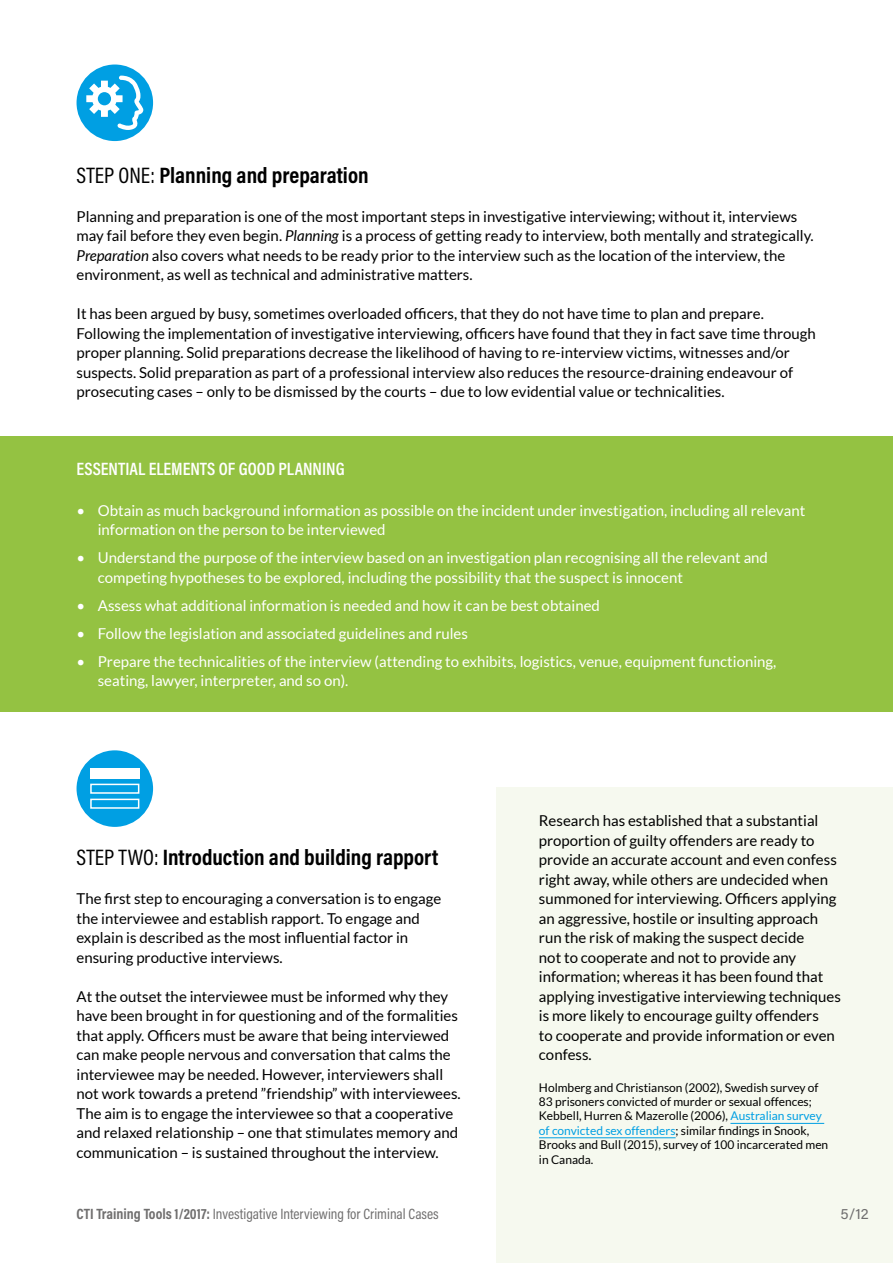
<style>
.page{position:relative;width:893px;height:1263px;background:#fff}
.page>*{position:absolute;margin:0;border:0;box-sizing:border-box;transform-origin:0 0}
.t1{font:700 22.5px "Acumin Pro Cond";color:#000}
.t2{font:600 18px "Acumin Pro Cond";color:#fff}
.t3{font:15px/19.5px "Lato";color:#000}
.t4{font:15px/19.5px "Lato";color:#fff}
.t5{font:15px "Acumin Pro Cond";color:#706f6f}
.t6{font:15px "Acumin Pro";color:#706f6f}
.t7{font:12px/14.4px "Lato";color:#000}
.s1{font-weight:400}
.s2{font-style:italic}
.s3{color:#009fe3}
.s4{font-weight:700}
</style>
<div class="page">
<div style="left:0;top:436px;width:893px;height:276px;background:#94c242"></div>
<div style="left:496px;top:787px;width:397px;height:476px;background:#f6f9ef"></div>
<hr style="left:730px;top:1123px;width:94px;height:1px;background:#009fe3">
<hr style="left:539px;top:1137px;width:137px;height:1px;background:#009fe3">
<div style="left:77px;top:65px;width:76px;height:76px;background:#009fe3;border-radius:50%"></div>
<svg style="left:86px;top:76px;width:57px;height:54px"></svg>
<div style="left:77px;top:750px;width:76px;height:77px;background:#009fe3;border-radius:50%"></div>
<div style="left:90px;top:768px;width:49px;height:11px;background:#fff"></div>
<div style="left:90px;top:784px;width:49px;height:10px;border:2px solid #fff"></div>
<div style="left:90px;top:799px;width:49px;height:10px;border:2px solid #fff"></div>
<h1 class="t1" style="left:77px;top:160px;width:294px"><span class="s1">STEP ONE:</span> Planning and preparation</h1>
<p class="t3" style="left:77px;top:206px;width:739px">Planning and preparation is one of the most important steps in investigative interviewing; without it, interviews may fail before they even begin. <span class="s2">Planning</span> is a process of getting ready to interview, both mentally and strategically.<br><span class="s2">Preparation</span> also covers what needs to be ready prior to the interview such as the location of the interview, the environment, as well as technical and administrative matters.</p>
<p class="t3" style="left:77px;top:304px;width:741px">It has been argued by busy, sometimes overloaded officers, that they do not have time to plan and prepare.<br>Following the implementation of investigative interviewing, officers have found that they in fact save time through proper planning. Solid preparations decrease the likelihood of having to re-interview victims, witnesses and/or suspects. Solid preparation as part of a professional interview also reduces the resource-draining endeavour of prosecuting cases – only to be dismissed by the courts – due to low evidential value or technicalities.</p>
<p class="t2" style="left:77px;top:457px;width:270px">ESSENTIAL ELEMENTS OF GOOD PLANNING</p>
<p class="t4" style="left:98px;top:500px;width:709px;text-indent:-21px">• Obtain as much background information as possible on the incident under investigation, including all relevant information on the person to be interviewed</p>
<p class="t4" style="left:98px;top:548px;width:672px;text-indent:-21px">• Understand the purpose of the interview based on an investigation plan recognising all the relevant and competing hypotheses to be explored, including the possibility that the suspect is innocent</p>
<p class="t4" style="left:77px;top:595px;width:525px">• Assess what additional information is needed and how it can be best obtained</p>
<p class="t4" style="left:77px;top:623px;width:393px">• Follow the legislation and associated guidelines and rules</p>
<p class="t4" style="left:98px;top:651px;width:680px;text-indent:-21px">• Prepare the technicalities of the interview (attending to exhibits, logistics, venue, equipment functioning, seating, lawyer, interpreter, and so on).</p>
<h1 class="t1" style="left:77px;top:842px;width:363px"><span class="s1">STEP TWO:</span> Introduction and building rapport</h1>
<p class="t3" style="left:77px;top:889px;width:366px">The first step to encouraging a conversation is to engage the interviewee and establish rapport. To engage and explain is described as the most influential factor in ensuring productive interviews.</p>
<p class="t3" style="left:77px;top:986px;width:386px">At the outset the interviewee must be informed why they have been brought in for questioning and of the formalities that apply. Officers must be aware that being interviewed can make people nervous and conversation that calms the interviewee may be needed. However, interviewers shall not work towards a pretend ”friendship” with interviewees.<br>The aim is to engage the interviewee so that a cooperative and relaxed relationship – one that stimulates memory and communication – is sustained throughout the interview.</p>
<p class="t3" style="left:539px;top:811px;width:303px">Research has established that a substantial proportion of guilty offenders are ready to provide an accurate account and even confess right away, while others are undecided when summoned for interviewing. Officers applying an aggressive, hostile or insulting approach run the risk of making the suspect decide<br>not to cooperate and not to provide any information; whereas it has been found that applying investigative interviewing techniques is more likely to encourage guilty offenders<br>to cooperate and provide information or even confess.</p>
<p class="t7" style="left:539px;top:1080px;width:291px">Holmberg and Christianson (2002), Swedish survey of 83 prisoners convicted of murder or sexual offences; Kebbell, Hurren &amp; Mazerolle (2006), <span class="s3">Australian survey of convicted sex offenders</span>; similar findings in Snook, Brooks and Bull (2015), survey of 100 incarcerated men in Canada.</p>
<p class="t5" style="left:77px;top:1204px;width:364px"><span class="s4">CTI Training Tools 1/2017:</span> Investigative Interviewing for Criminal Cases</p>
<p class="t6" style="left:841px;top:1203px;width:30px">5/12</p>
</div>
